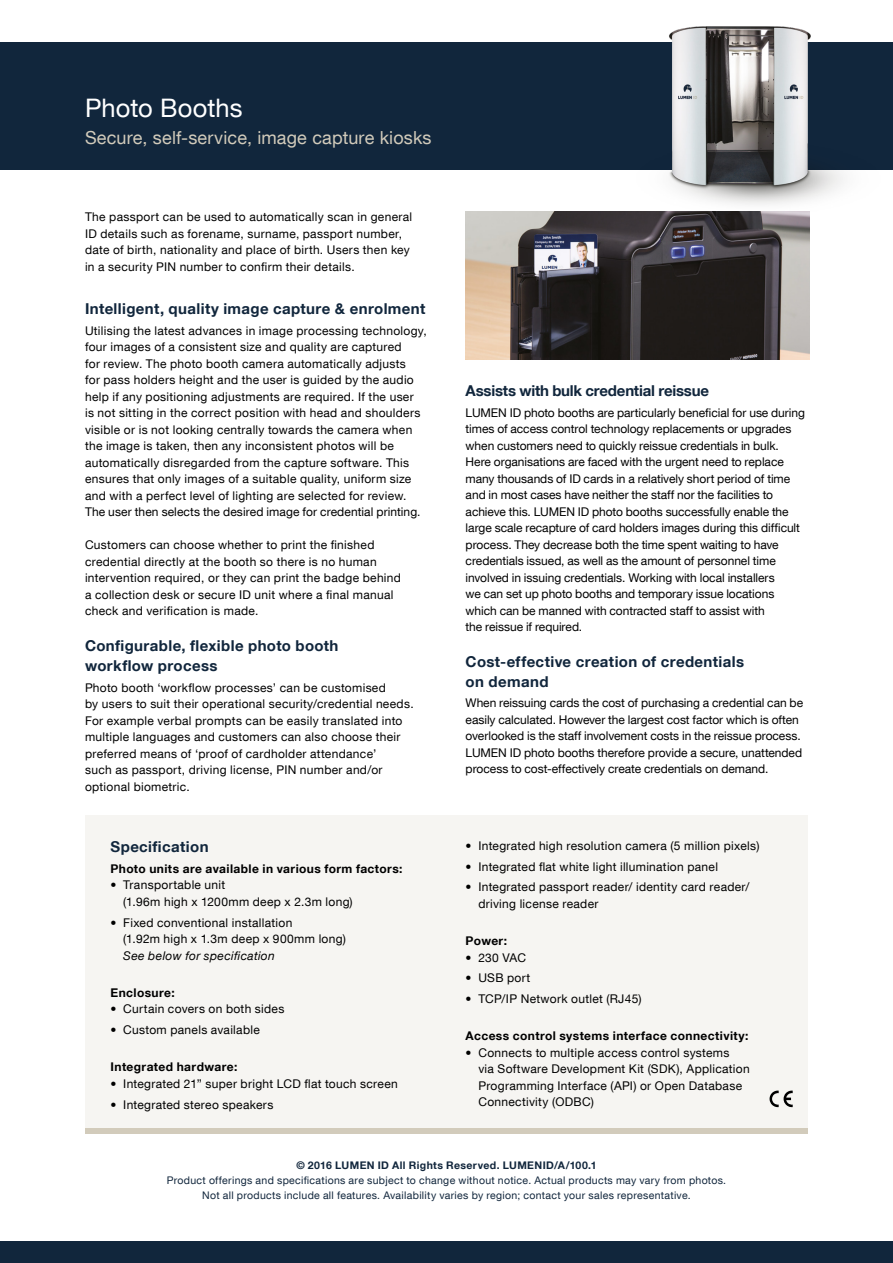
<style>
.page{position:relative;width:893px;height:1263px;background:#fff}
.page>*{position:absolute;margin:0;border:0;box-sizing:border-box;transform-origin:0 0}
.t1{font:25.5px "Helvetica Neue LT Com";color:#fff}
.t2{font:18px "Helvetica Neue LT Com";letter-spacing:.01em;color:#d2cbbb}
.t3{font:700 15px/19.5px "Helvetica Neue LT Com";letter-spacing:.025em;color:#11263c}
.t4{font:700 15px "Helvetica Neue LT Com";letter-spacing:-.015em;color:#11263c}
.t5{font:12px/16.5px "Helvetica Neue LT Com";letter-spacing:.02em;color:#000}
.t6{font:12px/16.5px "Helvetica Neue LT Com";letter-spacing:-.005em;color:#000}
.t7{font:700 12px "Helvetica Neue LT Com";letter-spacing:.035em;color:#000}
.t8{font:italic 12px "Helvetica Neue LT Com";letter-spacing:.03em;color:#000}
.t9{font:10.5px/15px "Helvetica Neue LT Com";letter-spacing:.03em;color:#11263c;text-align:center}
.t10{font:700 10.5px "Helvetica Neue LT Com";letter-spacing:.035em;color:#11263c}
</style>
<div class="page">
<img style="left:466px;top:211px;width:343px;height:149px">
<div style="left:0;top:1242px;width:893px;height:21px;background:#11263c"></div>
<div style="left:0;top:43px;width:893px;height:127px;background:#11263c"></div>
<img style="left:537px;top:26px;width:356px;height:283px">
<div style="left:85px;top:816px;width:723px;height:318px;background:#f6f5f2"></div>
<div style="left:85px;top:1129px;width:723px;height:5px;background:#d2cbbb"></div>
<svg style="left:769px;top:1090px;width:24px;height:17px"></svg>
<h1 class="t1" style="left:85px;top:92px;width:159px">Photo Booths</h1>
<h2 class="t2" style="left:85px;top:126px;width:348px">Secure, self-service, image capture kiosks</h2>
<p class="t5" style="left:85px;top:208px;width:329px">The passport can be used to automatically scan in general ID details such as forename, surname, passport number, date of birth, nationality and place of birth. Users then key in a security PIN number to confirm their details.</p>
<p class="t3" style="left:85px;top:298px;width:342px">Intelligent, quality image capture &amp; enrolment</p>
<p class="t5" style="left:85px;top:322px;width:343px">Utilising the latest advances in image processing technology, four images of a consistent size and quality are captured<br>for review. The photo booth camera automatically adjusts<br>for pass holders height and the user is guided by the audio help if any positioning adjustments are required. If the user<br>is not sitting in the correct position with head and shoulders visible or is not looking centrally towards the camera when the image is taken, then any inconsistent photos will be automatically disregarded from the capture software. This ensures that only images of a suitable quality, uniform size and with a perfect level of lighting are selected for review.<br>The user then selects the desired image for credential printing.</p>
<p class="t5" style="left:85px;top:536px;width:317px">Customers can choose whether to print the finished credential directly at the booth so there is no human intervention required, or they can print the badge behind a collection desk or secure ID unit where a final manual check and verification is made.</p>
<p class="t3" style="left:85px;top:636px;width:255px">Configurable, flexible photo booth workflow process</p>
<p class="t5" style="left:85px;top:679px;width:330px">Photo booth ‘workflow processes’ can be customised<br>by users to suit their operational security/credential needs.<br>For example verbal prompts can be easily translated into multiple languages and customers can also choose their preferred means of ‘proof of cardholder attendance’<br>such as passport, driving license, PIN number and/or optional biometric.</p>
<p class="t3" style="left:111px;top:836px;width:99px">Specification</p>
<p class="t7" style="left:111px;top:861px;width:293px">Photo units are available in various form factors:</p>
<p class="t5" style="left:123px;top:876px;width:231px;text-indent:-13px">• Transportable unit<br>(1.96m high x 1200mm deep x 2.3m long)</p>
<p class="t5" style="left:123px;top:914px;width:224px;text-indent:-13px">• Fixed conventional installation<br>(1.92m high x 1.3m deep x 900mm long)</p>
<p class="t8" style="left:123px;top:948px;width:153px">See below for specification</p>
<p class="t7" style="left:111px;top:985px;width:66px">Enclosure:</p>
<p class="t5" style="left:111px;top:1000px;width:175px">• Curtain covers on both sides</p>
<p class="t5" style="left:111px;top:1021px;width:151px">• Custom panels available</p>
<p class="t7" style="left:111px;top:1059px;width:128px">Integrated hardware:</p>
<p class="t5" style="left:111px;top:1075px;width:289px">• Integrated 21” super bright LCD flat touch screen</p>
<p class="t5" style="left:111px;top:1096px;width:164px">• Integrated stereo speakers</p>
<p class="t4" style="left:466px;top:381px;width:245px">Assists with bulk credential reissue</p>
<p class="t6" style="left:466px;top:404px;width:341px">LUMEN ID photo booths are particularly beneficial for use during times of access control technology replacements or upgrades when customers need to quickly reissue credentials in bulk.<br>Here organisations are faced with the urgent need to replace many thousands of ID cards in a relatively short period of time and in most cases have neither the staff nor the facilities to achieve this. LUMEN ID photo booths successfully enable the large scale recapture of card holders images during this difficult process. They decrease both the time spent waiting to have credentials issued, as well as the amount of personnel time involved in issuing credentials. Working with local installers<br>we can set up photo booths and temporary issue locations which can be manned with contracted staff to assist with<br>the reissue if required.</p>
<p class="t3" style="left:466px;top:652px;width:280px">Cost-effective creation of credentials on demand</p>
<p class="t6" style="left:466px;top:695px;width:339px">When reissuing cards the cost of purchasing a credential can be easily calculated. However the largest cost factor which is often overlooked is the staff involvement costs in the reissue process.<br>LUMEN ID photo booths therefore provide a secure, unattended process to cost-effectively create credentials on demand.</p>
<p class="t5" style="left:466px;top:837px;width:295px">• Integrated high resolution camera (5 million pixels)</p>
<p class="t5" style="left:466px;top:858px;width:254px">• Integrated flat white light illumination panel</p>
<p class="t5" style="left:478px;top:878px;width:273px;text-indent:-13px">• Integrated passport reader/ identity card reader/ driving license reader</p>
<p class="t7" style="left:466px;top:933px;width:43px">Power:</p>
<p class="t5" style="left:466px;top:949px;width:62px">• 230 VAC</p>
<p class="t5" style="left:466px;top:969px;width:66px">• USB port</p>
<p class="t5" style="left:466px;top:990px;width:178px">• TCP/IP Network outlet (RJ45)</p>
<p class="t7" style="left:466px;top:1028px;width:284px">Access control systems interface connectivity:</p>
<p class="t5" style="left:478px;top:1044px;width:273px;text-indent:-13px">• Connects to multiple access control systems<br>via Software Development Kit (SDK), Application Programming Interface (API) or Open Database Connectivity (ODBC)</p>
<p class="t10" style="left:296px;top:1158px;width:302px">© 2016 LUMEN ID All Rights Reserved. LUMENID/A/100.1</p>
<p class="t9" style="left:167px;top:1172px;width:561px">Product offerings and specifications are subject to change without notice. Actual products may vary from photos.<br>Not all products include all features. Availability varies by region; contact your sales representative.</p>
</div>
